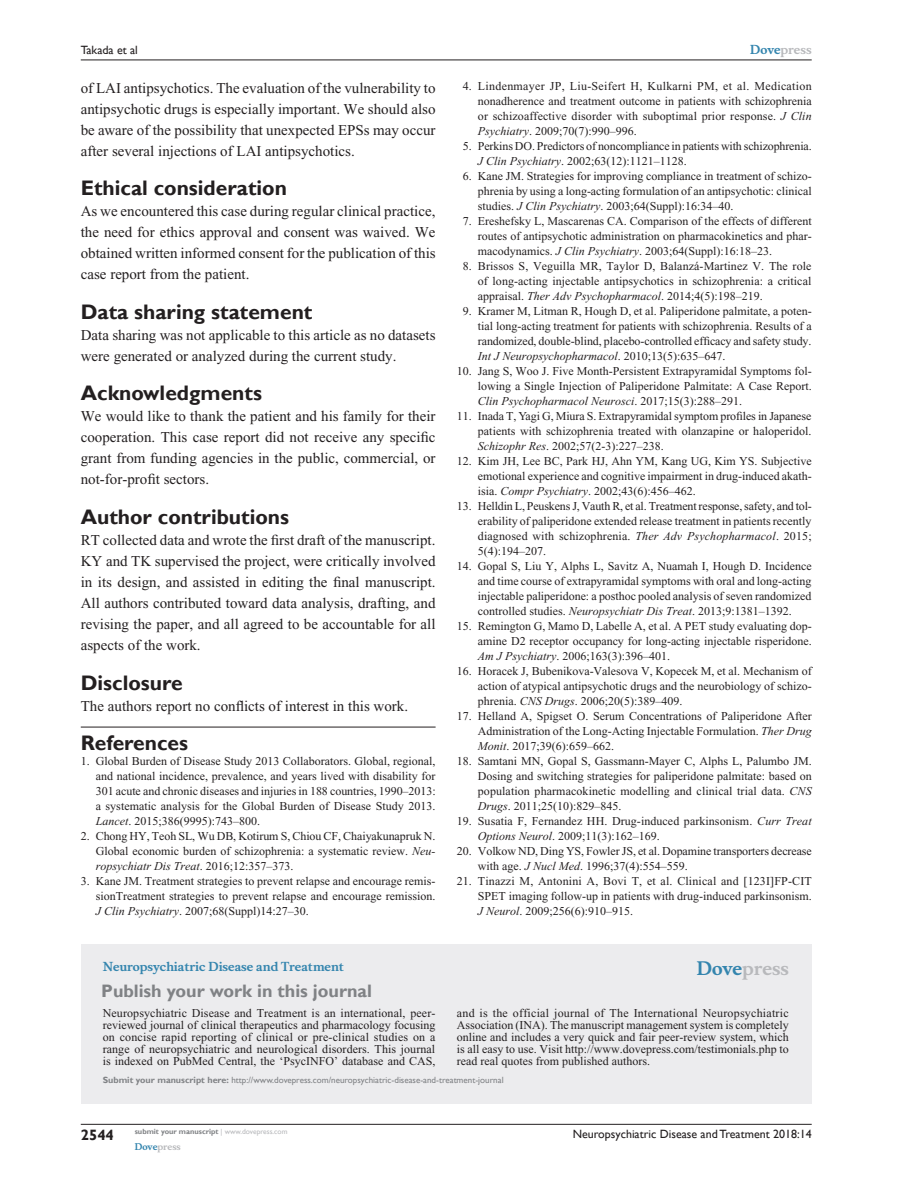
<style>
.page{position:relative;width:918px;height:1188px;background:#fff}
.page>*{position:absolute;margin:0;border:0;box-sizing:border-box;transform-origin:0 0}
.RefH{font:700 21px "Gill Sans";color:#231f20}
.PromBx-H1{font:700 18px "Gill Sans";color:#808285}
.PromBx-Brand{font:700 18px "Musee";color:#b8b9bc}
.TxF{font:15px/21px "Times New Roman";color:#231f20;text-align:justify}
.t1{font:700 15px "Gill Sans";color:#231f20}
.RefNL2{font:12px/15px "Times New Roman";color:#231f20;text-align:justify}
.RefNL1{font:12px/15px "Times New Roman";color:#231f20;text-align:justify}
.PromBx-Tx{font:12px/12px "Times New Roman";color:#231f20;text-align:justify}
.t2{font:12px "Gill Sans";color:#231f20}
.PromBx-JrnlName{font:700 12px "Musee";color:#3485ae}
.t3{font:700 12px "Musee";color:#b8b9bc}
.PromBx-SubmitMssWebA{font:9px "Gill Sans";color:#808285}
.t4{font:700 9px "Musee";color:#b8b9bc}
.t5{font:700 7.5px "Gill Sans";color:#808285}
.s1{font-style:italic}
.s2{color:#3485ae}
.s3{font-weight:700}
.s4{font-weight:400;color:#b8b9bc}
</style>
<div class="page">
<div style="left:81px;top:944px;width:731px;height:159px;background:#ececee"></div>
<hr style="left:81px;top:1124px;width:731px;height:1px;background:#231f20">
<hr style="left:81px;top:60px;width:731px;height:1px;background:#231f20">
<hr style="left:81px;top:727px;width:355px;height:1px;background:#231f20">
<p class="t2" style="left:81px;top:43px;width:59px">Takada et al</p>
<p class="TxF" style="left:81px;top:77px;width:356px">of LAI antipsychotics. The evaluation of the vulnerability to antipsychotic drugs is especially important. We should also be aware of the possibility that unexpected EPSs may occur after several injections of LAI antipsychotics.</p>
<h1 class="RefH" style="left:81px;top:175px;width:208px">Ethical consideration</h1>
<p class="TxF" style="left:81px;top:201px;width:356px">As we encountered this case during regular clinical practice, the need for ethics approval and consent was waived. We obtained written informed consent for the publication of this case report from the patient.</p>
<h1 class="RefH" style="left:81px;top:299px;width:233px">Data sharing statement</h1>
<p class="TxF" style="left:81px;top:324px;width:356px">Data sharing was not applicable to this article as no datasets were generated or analyzed during the current study.</p>
<h1 class="RefH" style="left:81px;top:381px;width:183px">Acknowledgments</h1>
<p class="TxF" style="left:81px;top:406px;width:356px">We would like to thank the patient and his family for their cooperation. This case report did not receive any specific grant from funding agencies in the public, commercial, or not-for-profit sectors.</p>
<h1 class="RefH" style="left:81px;top:504px;width:210px">Author contributions</h1>
<p class="TxF" style="left:81px;top:529px;width:356px">RT collected data and wrote the first draft of the manuscript.<br>KY and TK supervised the project, were critically involved in its design, and assisted in editing the final manuscript.<br>All authors contributed toward data analysis, drafting, and revising the paper, and all agreed to be accountable for all aspects of the work.</p>
<h1 class="RefH" style="left:81px;top:670px;width:103px">Disclosure</h1>
<p class="TxF" style="left:81px;top:695px;width:329px">The authors report no conflicts of interest in this work.</p>
<p class="RefH" style="left:81px;top:730px;width:109px">References</p>
<p class="RefNL1" style="left:96px;top:754px;width:341px;text-indent:-15px">1. Global Burden of Disease Study 2013 Collaborators. Global, regional, and national incidence, prevalence, and years lived with disability for 301 acute and chronic diseases and injuries in 188 countries, 1990–2013: a systematic analysis for the Global Burden of Disease Study 2013.<br><span class="s1">Lancet</span>. 2015;386(9995):743–800.</p>
<p class="RefNL1" style="left:96px;top:829px;width:341px;text-indent:-15px">2. Chong HY, Teoh SL, Wu DB, Kotirum S, Chiou CF, Chaiyakunapruk N.<br>Global economic burden of schizophrenia: a systematic review. <span class="s1">Neu&shy;ropsychiatr Dis Treat</span>. 2016;12:357–373.</p>
<p class="RefNL1" style="left:96px;top:874px;width:341px;text-indent:-15px">3. Kane JM. Treatment strategies to prevent relapse and encourage remis&shy;sionTreatment strategies to prevent relapse and encourage remission.<br><span class="s1">J Clin Psychiatry</span>. 2007;68(Suppl)14:27–30.</p>
<p class="PromBx-JrnlName" style="left:103px;top:959px;width:243px">Neuropsychiatric Disease and Treatment</p>
<p class="PromBx-H1" style="left:101px;top:980px;width:272px">Publish your work in this journal</p>
<p class="t3" style="left:750px;top:43px;width:63px"><span class="s2">Dove</span>press</p>
<p class="RefNL2" style="left:478px;top:79px;width:335px;text-indent:-15px">4. Lindenmayer JP, Liu-Seifert H, Kulkarni PM, et al. Medication nonadherence and treatment outcome in patients with schizophrenia or schizoaffective disorder with suboptimal prior response. <span class="s1">J Clin Psychiatry</span>. 2009;70(7):990–996.</p>
<p class="RefNL2" style="left:478px;top:139px;width:335px;text-indent:-15px">5. Perkins DO. Predictors of noncompliance in patients with schizophrenia.<br><span class="s1">J Clin Psychiatry</span>. 2002;63(12):1121–1128.</p>
<p class="RefNL2" style="left:478px;top:169px;width:335px;text-indent:-15px">6. Kane JM. Strategies for improving compliance in treatment of schizo&shy;phrenia by using a long-acting formulation of an antipsychotic: clinical studies. <span class="s1">J Clin Psychiatry</span>. 2003;64(Suppl):16:34–40.</p>
<p class="RefNL2" style="left:478px;top:214px;width:335px;text-indent:-15px">7. Ereshefsky L, Mascarenas CA. Comparison of the effects of different routes of antipsychotic administration on pharmacokinetics and phar&shy;macodynamics. <span class="s1">J Clin Psychiatry</span>. 2003;64(Suppl):16:18–23.</p>
<p class="RefNL2" style="left:478px;top:259px;width:335px;text-indent:-15px">8. Brissos S, Veguilla MR, Taylor D, Balanzá-Martinez V. The role of long-acting injectable antipsychotics in schizophrenia: a critical appraisal. <span class="s1">Ther Adv Psychopharmacol</span>. 2014;4(5):198–219.</p>
<p class="RefNL2" style="left:478px;top:304px;width:335px;text-indent:-15px">9. Kramer M, Litman R, Hough D, et al. Paliperidone palmitate, a poten&shy;tial long-acting treatment for patients with schizophrenia. Results of a randomized, double-blind, placebo-controlled efficacy and safety study.<br><span class="s1">Int J Neuropsychopharmacol</span>. 2010;13(5):635–647.</p>
<p class="RefNL2" style="left:478px;top:364px;width:335px;text-indent:-21px">10. Jang S, Woo J. Five Month-Persistent Extrapyramidal Symptoms fol&shy;lowing a Single Injection of Paliperidone Palmitate: A Case Report.<br><span class="s1">Clin Psychopharmacol Neurosci</span>. 2017;15(3):288–291.</p>
<p class="RefNL2" style="left:478px;top:409px;width:335px;text-indent:-21px">11. Inada T, Yagi G, Miura S. Extrapyramidal symptom profiles in Japanese patients with schizophrenia treated with olanzapine or haloperidol.<br><span class="s1">Schizophr Res</span>. 2002;57(2-3):227–238.</p>
<p class="RefNL2" style="left:478px;top:454px;width:335px;text-indent:-21px">12. Kim JH, Lee BC, Park HJ, Ahn YM, Kang UG, Kim YS. Subjective emotional experience and cognitive impairment in drug-induced akath&shy;isia. <span class="s1">Compr Psychiatry</span>. 2002;43(6):456–462.</p>
<p class="RefNL2" style="left:478px;top:499px;width:335px;text-indent:-21px">13. Helldin L, Peuskens J, Vauth R, et al. Treatment response, safety, and tol&shy;erability of paliperidone extended release treatment in patients recently diagnosed with schizophrenia. <span class="s1">Ther Adv Psychopharmacol</span>. 2015; 5(4):194–207.</p>
<p class="RefNL2" style="left:478px;top:559px;width:335px;text-indent:-21px">14. Gopal S, Liu Y, Alphs L, Savitz A, Nuamah I, Hough D. Incidence and time course of extrapyramidal symptoms with oral and long-acting injectable paliperidone: a posthoc pooled analysis of seven randomized controlled studies. <span class="s1">Neuropsychiatr Dis Treat</span>. 2013;9:1381–1392.</p>
<p class="RefNL2" style="left:478px;top:619px;width:335px;text-indent:-21px">15. Remington G, Mamo D, Labelle A, et al. A PET study evaluating dop&shy;amine D2 receptor occupancy for long-acting injectable risperidone.<br><span class="s1">Am J Psychiatry</span>. 2006;163(3):396–401.</p>
<p class="RefNL2" style="left:478px;top:664px;width:335px;text-indent:-21px">16. Horacek J, Bubenikova-Valesova V, Kopecek M, et al. Mechanism of action of atypical antipsychotic drugs and the neurobiology of schizo&shy;phrenia. <span class="s1">CNS Drugs</span>. 2006;20(5):389–409.</p>
<p class="RefNL2" style="left:478px;top:709px;width:336px;text-indent:-21px">17. Helland A, Spigset O. Serum Concentrations of Paliperidone After Administration of the Long-Acting Injectable Formulation. <span class="s1">Ther Drug Monit</span>. 2017;39(6):659–662.</p>
<p class="RefNL2" style="left:478px;top:754px;width:335px;text-indent:-21px">18. Samtani MN, Gopal S, Gassmann-Mayer C, Alphs L, Palumbo JM.<br>Dosing and switching strategies for paliperidone palmitate: based on population pharmacokinetic modelling and clinical trial data. <span class="s1">CNS Drugs</span>. 2011;25(10):829–845.</p>
<p class="RefNL2" style="left:478px;top:814px;width:335px;text-indent:-21px">19. Susatia F, Fernandez HH. Drug-induced parkinsonism. <span class="s1">Curr Treat<br>Options Neurol</span>. 2009;11(3):162–169.</p>
<p class="RefNL2" style="left:478px;top:844px;width:335px;text-indent:-21px">20. Volkow ND, Ding YS, Fowler JS, et al. Dopamine transporters decrease with age. <span class="s1">J Nucl Med</span>. 1996;37(4):554–559.</p>
<p class="RefNL2" style="left:478px;top:874px;width:335px;text-indent:-21px">21. Tinazzi M, Antonini A, Bovi T, et al. Clinical and [123I]FP-CIT SPET imaging follow-up in patients with drug-induced parkinsonism.<br><span class="s1">J Neurol</span>. 2009;256(6):910–915.</p>
<p class="PromBx-Brand" style="left:697px;top:958px;width:94px"><span class="s2">Dove</span>press</p>
<p class="PromBx-Tx" style="left:103px;top:1007px;width:334px">Neuropsychiatric Disease and Treatment is an international, peer&shy;reviewed journal of clinical therapeutics and pharmacology focusing on concise rapid reporting of clinical or pre-clinical studies on a range of neuropsychiatric and neurological disorders. This journal is indexed on PubMed Central, the ‘PsycINFO’ database and CAS,</p>
<p class="PromBx-Tx" style="left:457px;top:1007px;width:333px">and is the official journal of The International Neuropsychiatric Association (INA). The manuscript management system is completely online and includes a very quick and fair peer-review system, which is all easy to use. Visit http://www.dovepress.com/testimonials.php to read real quotes from published authors.</p>
<p class="PromBx-SubmitMssWebA" style="left:103px;top:1075px;width:402px"><span class="s3">Submit your manuscript here:</span> http://www.dovepress.com/neuropsychiatric-disease-and-treatment-journal</p>
<p class="t1" style="left:81px;top:1126px;width:35px">2544</p>
<p class="t5" style="left:135px;top:1127px;width:154px">submit your manuscript <span class="s4">| www.dovepress.com</span></p>
<p class="t4" style="left:135px;top:1141px;width:48px"><span class="s2">Dove</span>press</p>
<p class="t2" style="left:573px;top:1127px;width:241px">Neuropsychiatric Disease and Treatment 2018:14</p>
</div>
